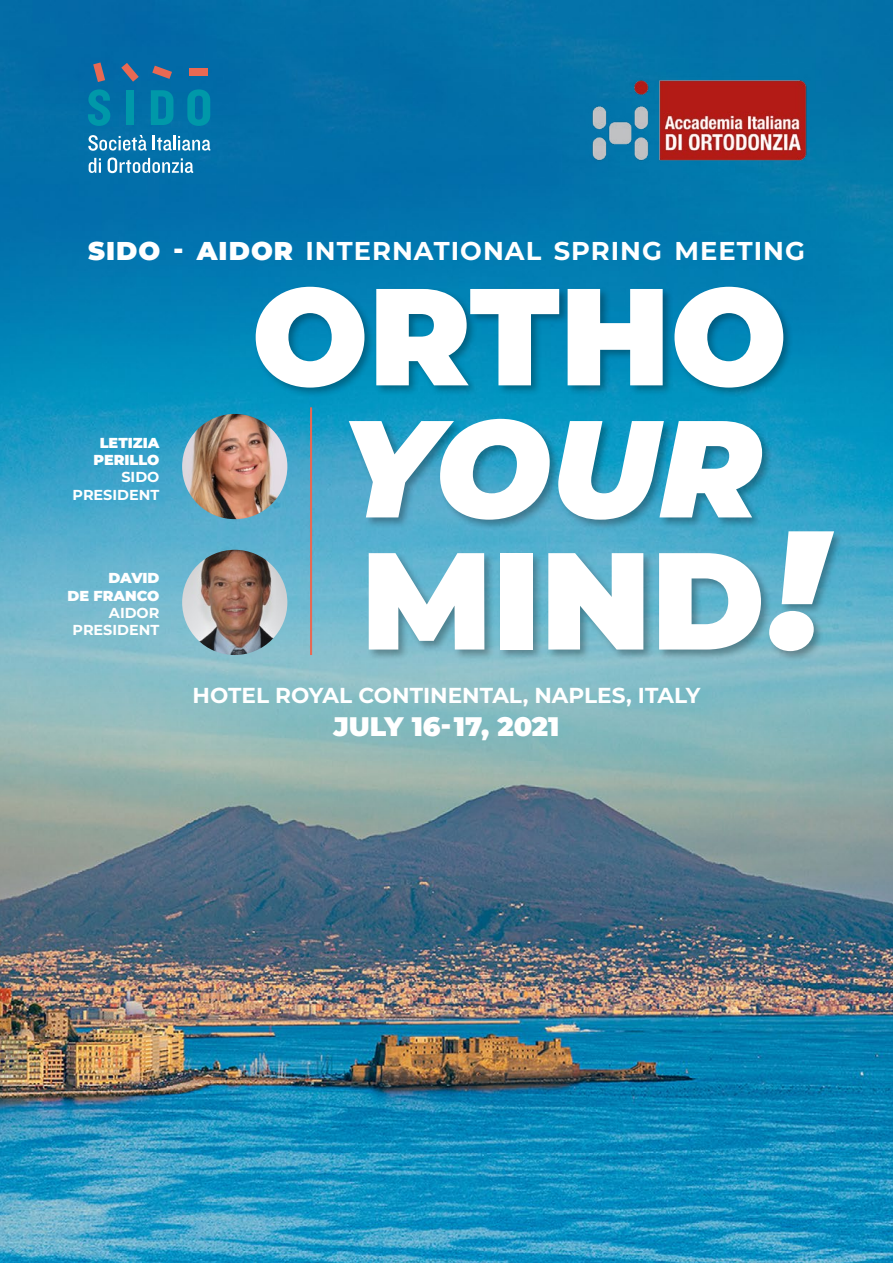
<style>
.page{position:relative;width:893px;height:1263px;background:#fff}
.page>*{position:absolute;margin:0;border:0;box-sizing:border-box;transform-origin:0 0}
.t1{font:italic 900 137.7px/132px "Montserrat";color:#fff}
.t2{font:900 137.7px "Montserrat";color:#fff}
.t3{font:900 26.85px "Montserrat";color:#fff}
.t4{font:700 25.8px "Montserrat";letter-spacing:.04em;color:#fff}
.t5{font:700 21.6px "Montserrat";color:#fff}
.t6{font:900 14.4px/17.4px "Montserrat";color:#fff;text-align:center}
.t7{font:700 14.4px/17.4px "Montserrat";color:#fff;text-align:right}
.s1{font-weight:900}
.s2{font-style:normal}
.s3{font-size:168.75px}
</style>
<div class="page">
<img style="left:0;top:0;width:893px;height:1263px">
<div style="left:253px;top:284px;width:591px;height:378px;background:#000;opacity:.3"></div>
<hr style="left:310px;top:407px;width:2px;height:248px;background:#e86953">
<img style="left:182px;top:414px;width:105px;height:105px;border-radius:53px">
<img style="left:182px;top:550px;width:105px;height:105px;border-radius:53px">
<img style="left:588px;top:76px;width:221px;height:88px">
<svg style="left:88px;top:135px;width:59px;height:16px"></svg>
<svg style="left:153px;top:135px;width:19px;height:16px"></svg>
<hr style="left:173px;top:135px;width:3px;height:15px;background:#fff">
<svg style="left:178px;top:136px;width:32px;height:15px"></svg>
<svg style="left:89px;top:158px;width:12px;height:15px"></svg>
<svg style="left:108px;top:157px;width:85px;height:16px"></svg>
<svg style="left:88px;top:89px;width:22px;height:37px"></svg>
<div style="left:126px;top:90px;width:8px;height:35px;background:#0098a9"></div>
<svg style="left:151px;top:90px;width:22px;height:35px"></svg>
<svg style="left:187px;top:89px;width:23px;height:37px"></svg>
<div style="left:190px;top:69px;width:18px;height:7px;background:#e86953"></div>
<svg style="left:152px;top:66px;width:20px;height:13px"></svg>
<svg style="left:121px;top:63px;width:18px;height:19px"></svg>
<svg style="left:93px;top:62px;width:12px;height:20px"></svg>
<p class="t4" style="left:88px;top:232px;width:718px"><span class="s1">SIDO - AIDOR</span> INTERNATIONAL SPRING MEETING</p>
<h1 class="t2" style="left:252px;top:233px;width:537px">ORTHO</h1>
<h1 class="t1" style="left:341px;top:394px;width:484px">YOUR<br><span class="s2">MIND</span><span class="s3">!</span></h1>
<p class="t5" style="left:193px;top:680px;width:509px">HOTEL ROYAL CONTINENTAL, NAPLES, ITALY</p>
<p class="t3" style="left:333px;top:706px;width:227px">JULY 16-17, 2021</p>
<p class="t6" style="left:93px;top:433px;width:68px">LETIZIA<br>PERILLO</p>
<p class="t7" style="left:73px;top:468px;width:88px">SIDO<br>PRESIDENT</p>
<p class="t6" style="left:67px;top:569px;width:94px;text-align:right">DAVID<br>DE FRANCO</p>
<p class="t7" style="left:73px;top:603px;width:88px">AIDOR<br>PRESIDENT</p>
</div>
